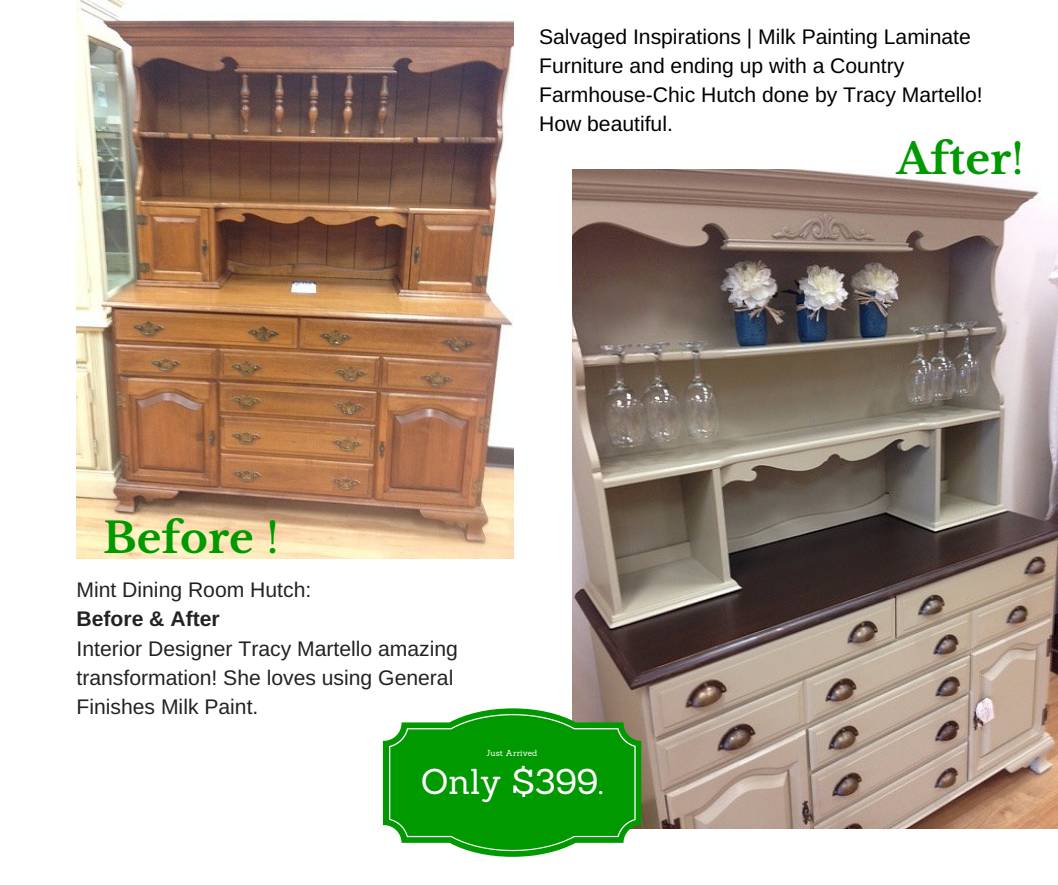
<style>
.page{position:relative;width:1058px;height:885px;background:#fff}
.page>*{position:absolute;margin:0;border:0;box-sizing:border-box;transform-origin:0 0}
.t1{font:700 42.3px "Libre Baskerville";color:#090}
.t2{font:34.95px "Sanchez";color:#fff}
.t3{font:21.15px/29.2px "Arimo";color:#000}
.t4{font:21.15px/29.2px "Arimo";color:#222}
.t5{font:700 21.15px "Arimo";color:#222}
.t6{font:8.55px "Sanchez";color:#fff}
.s1{font-weight:400}
</style>
<div class="page">
<img style="left:573px;top:170px;width:485px;height:659px">
<img style="left:76px;top:0;width:437px;height:559px">
<svg style="left:383px;top:708px;width:258px;height:149px"></svg>
<svg style="left:389px;top:714px;width:246px;height:137px;background:#19a119"></svg>
<p class="t3" style="left:539px;top:22px;width:445px">Salvaged Inspirations | Milk Painting Laminate Furniture and ending up with a Country Farmhouse-Chic Hutch done by Tracy Martello!<br>How beautiful.</p>
<h1 class="t1" style="left:103px;top:512px;width:177px">Before <span class="s1">!</span></h1>
<p class="t4" style="left:76px;top:575px;width:236px">Mint Dining Room Hutch:</p>
<p class="t5" style="left:76px;top:607px;width:145px">Before &amp; After</p>
<p class="t4" style="left:76px;top:634px;width:383px">Interior Designer Tracy Martello amazing transformation! She loves using General<br>Finishes Milk Paint.</p>
<p class="t6" style="left:486px;top:747px;width:52px">Just Arrived</p>
<h2 class="t2" style="left:421px;top:759px;width:184px">Only $399.</h2>
<h1 class="t1" style="left:896px;top:133px;width:129px">After<span class="s1">!</span></h1>
</div>
